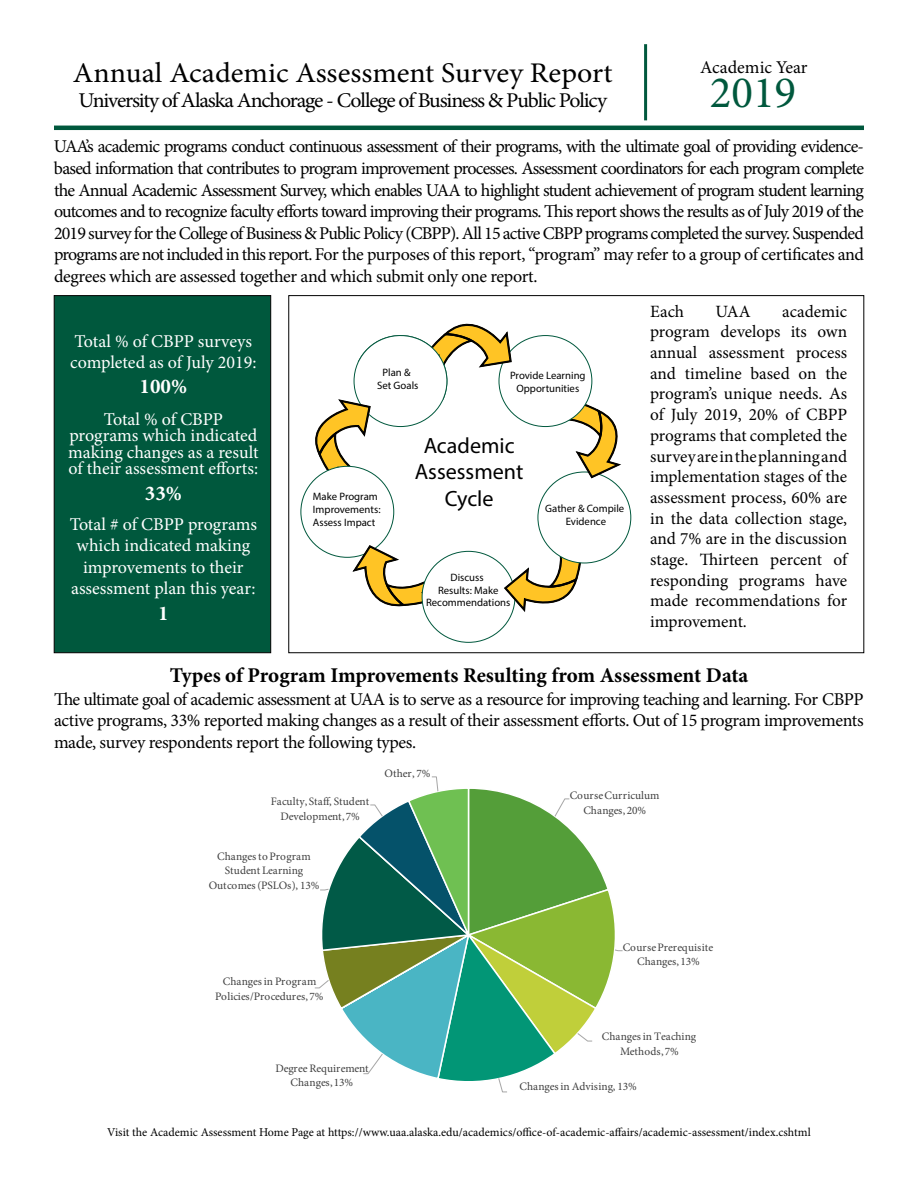
<style>
.page{position:relative;width:918px;height:1188px;background:#fff}
.page>*{position:absolute;margin:0;border:0;box-sizing:border-box;transform-origin:0 0}
.t1{font:45px "Minion Pro";color:#00583d}
.t2{font:28.5px "Minion Pro";color:#000;scale:1.05 1}
.t3{font:22.2px/26.5px "Myriad Pro";color:#000;text-align:center}
.t4{font:21px "Minion Pro";letter-spacing:-.055em;color:#000;scale:1.04 1}
.t5{font:700 21px "Minion Pro";letter-spacing:-.005em;color:#000}
.t6{font:700 21px "Minion Pro";color:#fff}
.t7{font:18px/21.6px "Minion Pro";letter-spacing:-.02em;color:#000;text-align:justify}
.t8{font:18px/21.6px "Minion Pro";letter-spacing:-.005em;color:#fff;text-align:center}
.t9{font:18px "Minion Pro";color:#000}
.t10{font:17.25px/20.7px "Minion Pro";letter-spacing:-.005em;color:#000;text-align:justify}
.t11{font:12px "Minion Pro";color:#000}
.t12{font:11.4px/14.4px "Minion Pro";color:#404040;text-align:center}
.t13{font:10.8px/12.9px "Myriad Pro";color:#000;text-align:center}
</style>
<div class="page">
<hr style="left:54px;top:126px;width:810px;height:4px;background:#00583d">
<hr style="left:644px;top:44px;width:3px;height:76px;background:#00583d">
<div style="left:54px;top:295px;width:217px;height:358px;background:#00583d;border:1px solid #000"></div>
<svg style="left:348px;top:539px;width:96px;height:78px"></svg>
<div style="left:422px;top:551px;width:93px;height:91px;background:#fff;border-radius:50%"></div>
<svg style="left:503px;top:537px;width:81px;height:78px"></svg>
<div style="left:538px;top:472px;width:93px;height:91px;background:#fff;border-radius:50%"></div>
<svg style="left:552px;top:397px;width:69px;height:87px"></svg>
<div style="left:499px;top:336px;width:93px;height:91px;background:#fff;border-radius:50%"></div>
<svg style="left:303px;top:323px;width:222px;height:172px"></svg>
<svg style="left:314px;top:776px;width:309px;height:317px"></svg>
<h1 class="t2" style="left:73px;top:54px;width:516px">Annual Academic Assessment Survey Report</h1>
<h1 class="t4" style="left:79px;top:87px;width:510px">University of Alaska Anchorage - College of Business &amp; Public Policy</h1>
<p class="t9" style="left:700px;top:56px;width:109px">Academic Year</p>
<p class="t1" style="left:710px;top:63px;width:88px">2019</p>
<p class="t7" style="left:54px;top:136px;width:812px">UAA’s academic programs conduct continuous assessment of their programs, with the ultimate goal of providing evidence&shy;based information that contributes to program improvement processes. Assessment coordinators for each program complete the Annual Academic Assessment Survey, which enables UAA to highlight student achievement of program student learning outcomes and to recognize faculty efforts toward improving their programs. This report shows the results as of July 2019 of the 2019 survey for the College of Business &amp; Public Policy (CBPP). All 15 active CBPP programs completed the survey. Suspended programs are not included in this report. For the purposes of this report, “program” may refer to a group of certificates and degrees which are assessed together and which submit only one report.</p>
<p class="t10" style="left:650px;top:301px;width:35px">Each</p>
<p class="t10" style="left:716px;top:301px;width:37px">UAA</p>
<p class="t10" style="left:650px;top:301px;width:199px;text-indent:132px">academic program develops its own annual assessment process and timeline based on the program’s unique needs. As of July 2019, 20% of CBPP programs that completed the survey are in the planning and implementation stages of the assessment process, 60% are in the data collection stage, and 7% are in the discussion stage. Thirteen percent of responding programs have made recommendations for improvement.</p>
<p class="t8" style="left:70px;top:330px;width:188px;text-align:left">Total % of CBPP surveys completed as of July 2019:</p>
<p class="t6" style="left:140px;top:372px;width:49px">100%</p>
<p class="t8" style="left:68px;top:411px;width:192px;line-height:16.5px">Total % of CBPP programs which indicated making changes as a result of their assessment efforts:</p>
<p class="t6" style="left:145px;top:478px;width:39px">33%</p>
<p class="t8" style="left:70px;top:513px;width:189px">Total # of CBPP programs which indicated making improvements to their assessment plan this year:</p>
<p class="t6" style="left:158px;top:598px;width:12px">1</p>
<p class="t13" style="left:377px;top:366px;width:43px">Plan &amp;<br>Set Goals</p>
<p class="t13" style="left:510px;top:369px;width:77px">Provide Learning<br>Opportunities</p>
<p class="t3" style="left:415px;top:432px;width:110px">Academic<br>Assessment<br>Cycle</p>
<p class="t13" style="left:313px;top:490px;width:69px;text-align:left">Make Program<br>Improvements:<br>Assess Impact</p>
<p class="t13" style="left:545px;top:502px;width:81px">Gather &amp; Compile<br>Evidence</p>
<p class="t13" style="left:426px;top:570px;width:86px">Discuss<br>Results: Make<br>Recommendations</p>
<h2 class="t5" style="left:170px;top:661px;width:580px">Types of Program Improvements Resulting from Assessment Data</h2>
<p class="t7" style="left:54px;top:688px;width:811px">The ultimate goal of academic assessment at UAA is to serve as a resource for improving teaching and learning. For CBPP active programs, 33% reported making changes as a result of their assessment efforts. Out of 15 program improvements made, survey respondents report the following types.</p>
<p class="t12" style="left:570px;top:789px;width:91px">Course Curriculum<br>Changes, 20%</p>
<p class="t12" style="left:385px;top:767px;width:47px">Other, 7%</p>
<p class="t12" style="left:271px;top:795px;width:100px">Faculty, Staff, Student<br>Development, 7%</p>
<p class="t12" style="left:209px;top:849px;width:112px;line-height:14.9px">Changes to Program<br>Student Learning<br>Outcomes (PSLOs), 13%</p>
<p class="t12" style="left:215px;top:975px;width:110px">Changes in Program<br>Policies/Procedures, 7%</p>
<p class="t12" style="left:275px;top:1061px;width:95px">Degree Requirement<br>Changes, 13%</p>
<p class="t12" style="left:623px;top:940px;width:92px">Course Prerequisite<br>Changes, 13%</p>
<p class="t12" style="left:602px;top:1029px;width:96px">Changes in Teaching<br>Methods, 7%</p>
<p class="t12" style="left:520px;top:1079px;width:119px">Changes in Advising, 13%</p>
<p class="t11" style="left:107px;top:1125px;width:705px">Visit the Academic Assessment Home Page at https://www.uaa.alaska.edu/academics/office-of-academic-affairs/academic-assessment/index.cshtml</p>
</div>
